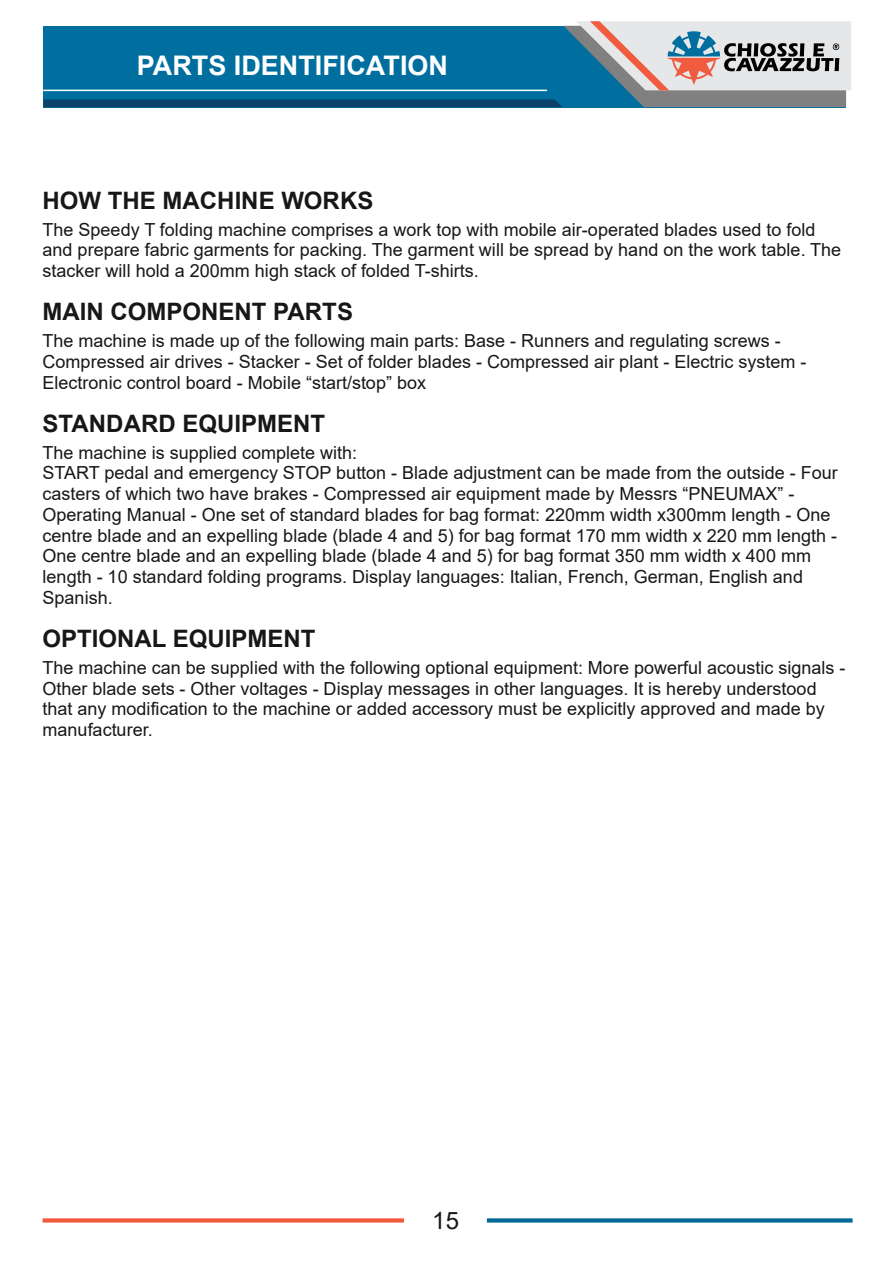
<style>
.page{position:relative;width:893px;height:1263px;background:#fff}
.page>*{position:absolute;margin:0;border:0;box-sizing:border-box;transform-origin:0 0}
.t1{font:700 27px "Arial";color:#fff}
.t2{font:700 24px "Arial";letter-spacing:.005em;color:#181715}
.t3{font:24px "Arial";color:#181715}
.t4{font:18px/20.7px "Arial";color:#181715}
</style>
<div class="page">
<svg style="left:489px;top:1218px;width:361px;height:4px"></svg>
<svg style="left:43px;top:1218px;width:361px;height:4px"></svg>
<svg style="left:43px;top:21px;width:808px;height:86px;background:#4588a7"></svg>
<h1 class="t1" style="left:137px;top:51px;width:313px">PARTS IDENTIFICATION</h1>
<h2 class="t2" style="left:43px;top:187px;width:332px">HOW THE MACHINE WORKS</h2>
<p class="t4" style="left:43px;top:219px;width:800px">The Speedy T folding machine comprises a work top with mobile air-operated blades used to fold and prepare fabric garments for packing. The garment will be spread by hand on the work table. The stacker will hold a 200mm high stack of folded T-shirts.</p>
<h2 class="t2" style="left:43px;top:299px;width:312px">MAIN COMPONENT PARTS</h2>
<p class="t4" style="left:43px;top:331px;width:765px">The machine is made up of the following main parts: Base - Runners and regulating screws -<br>Compressed air drives - Stacker - Set of folder blades - Compressed air plant - Electric system -<br>Electronic control board - Mobile “start/stop” box</p>
<h2 class="t2" style="left:43px;top:410px;width:284px">STANDARD EQUIPMENT</h2>
<p class="t4" style="left:43px;top:442px;width:797px">The machine is supplied complete with:<br>START pedal and emergency STOP button - Blade adjustment can be made from the outside - Four casters of which two have brakes - Compressed air equipment made by Messrs “PNEUMAX” - Operating Manual - One set of standard blades for bag format: 220mm width x300mm length - One centre blade and an expelling blade (blade 4 and 5) for bag format 170 mm width x 220 mm length - One centre blade and an expelling blade (blade 4 and 5) for bag format 350 mm width x 400 mm length - 10 standard folding programs. Display languages: Italian, French, German, English and Spanish.</p>
<h2 class="t2" style="left:43px;top:625px;width:274px">OPTIONAL EQUIPMENT</h2>
<p class="t4" style="left:43px;top:657px;width:804px">The machine can be supplied with the following optional equipment: More powerful acoustic signals - Other blade sets - Other voltages - Display messages in other languages. It is hereby understood that any modification to the machine or added accessory must be explicitly approved and made by manufacturer.</p>
<h2 class="t3" style="left:432px;top:1207px;width:28px">15</h2>
</div>
